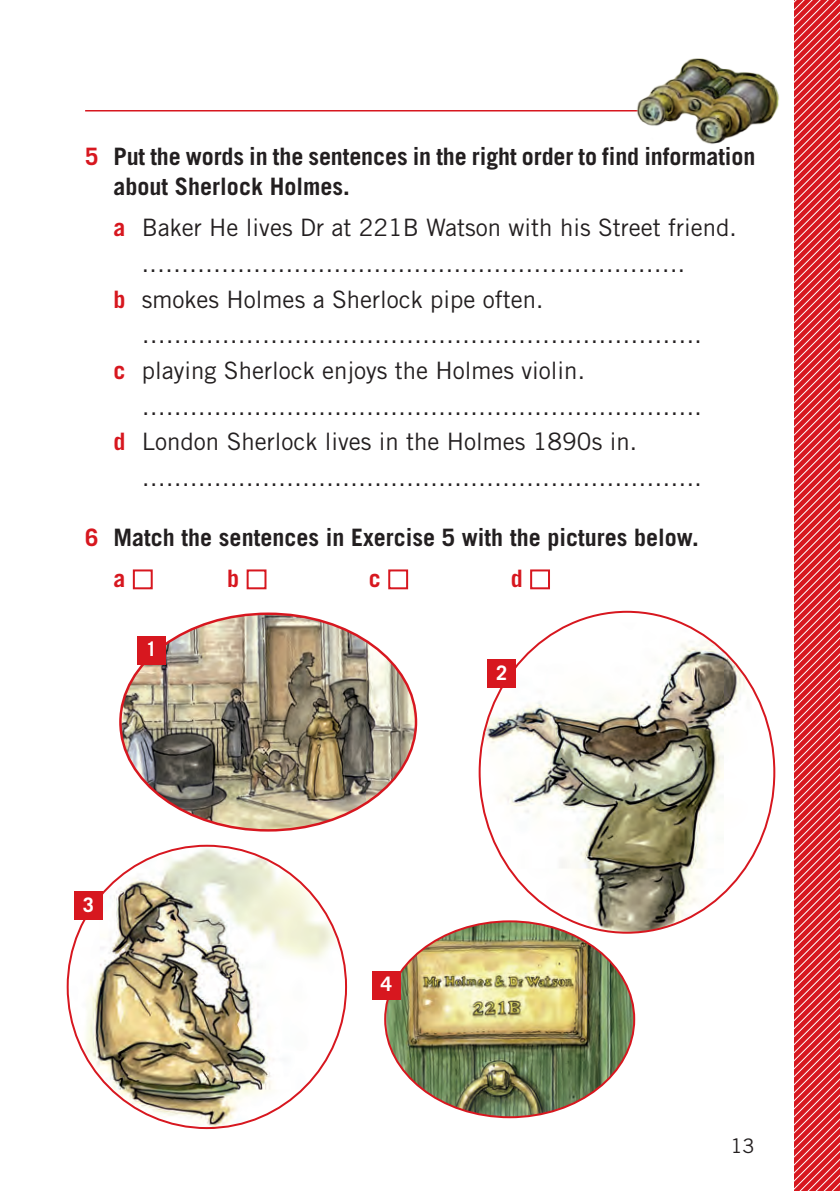
<style>
.page{position:relative;width:840px;height:1191px;background:#fff}
.page>*{position:absolute;margin:0;border:0;box-sizing:border-box;transform-origin:0 0}
.Normale{font:24px "Trade Gothic LT Std";color:#231f20}
.Normale-2{font:700 24px/30px "Trade Gothic LT Std";color:#231f20}
.Normale-3{font:700 24px "Trade Gothic LT Std";color:#d7171f}
.t1{font:700 20px "Trade Gothic LT Std";color:#fff}
.t2{font:20px "Trade Gothic LT Std";color:#231f20}
.s1{color:#d7171f}
.s2{font-weight:700;color:#d7171f}
</style>
<div class="page">
<img style="left:481px;top:622px;width:292px;height:310px">
<div style="left:133px;top:569px;width:20px;height:20px;background:#fff;border:2px solid #d7171f"></div>
<div style="left:246px;top:569px;width:20px;height:20px;background:#fff;border:2px solid #d7171f"></div>
<div style="left:388px;top:569px;width:20px;height:20px;background:#fff;border:2px solid #d7171f"></div>
<div style="left:530px;top:569px;width:19px;height:20px;background:#fff;border:2px solid #d7171f"></div>
<img style="left:385px;top:921px;width:249px;height:196px">
<img style="left:68px;top:847px;width:278px;height:281px">
<img style="left:120px;top:615px;width:296px;height:215px">
<div style="left:137px;top:636px;width:29px;height:28px;background:#d7171f"></div>
<div style="left:487px;top:660px;width:28px;height:28px;background:#d7171f"></div>
<div style="left:74px;top:891px;width:29px;height:29px;background:#d7171f"></div>
<div style="left:372px;top:971px;width:28px;height:28px;background:#d7171f"></div>
<svg style="left:794px;top:0;width:45px;height:1191px;background:#dd3f46"></svg>
<hr style="left:85px;top:110px;width:669px;height:1px;background:#d7171f">
<img style="left:627px;top:58px;width:152px;height:86px">
<p class="Normale-2" style="left:113px;top:141px;width:643px;text-indent:-28px"><span class="s1">5</span> Put the words in the sentences in the right order to find information about Sherlock Holmes.</p>
<p class="Normale" style="left:113px;top:213px;width:624px"><span class="s2">a</span> Baker He lives Dr at 221B Watson with his Street friend.</p>
<p class="Normale" style="left:142px;top:249px;width:544px">.………………………………………………………….</p>
<p class="Normale" style="left:113px;top:284px;width:431px"><span class="s2">b</span> smokes Holmes a Sherlock pipe often.</p>
<p class="Normale" style="left:142px;top:320px;width:561px">…………………………………………………………….</p>
<p class="Normale" style="left:113px;top:356px;width:472px"><span class="s2">c</span> playing Sherlock enjoys the Holmes violin.</p>
<p class="Normale" style="left:142px;top:391px;width:561px">…………………………………………………………….</p>
<p class="Normale" style="left:113px;top:427px;width:524px"><span class="s2">d</span> London Sherlock lives in the Holmes 1890s in.</p>
<p class="Normale" style="left:142px;top:463px;width:561px">…………………………………………………………….</p>
<p class="Normale-2" style="left:85px;top:522px;width:614px"><span class="s1">6</span> Match the sentences in Exercise 5 with the pictures below.</p>
<p class="Normale-3" style="left:113px;top:564px;width:13px">a</p>
<p class="Normale-3" style="left:227px;top:564px;width:13px">b</p>
<p class="Normale-3" style="left:369px;top:564px;width:13px">c</p>
<p class="Normale-3" style="left:510px;top:564px;width:13px">d</p>
<p class="t1" style="left:146px;top:637px;width:13px">1</p>
<p class="t1" style="left:83px;top:892px;width:13px">3</p>
<p class="t1" style="left:496px;top:660px;width:13px">2</p>
<p class="t1" style="left:381px;top:971px;width:13px">4</p>
<p class="t2" style="left:730px;top:1134px;width:26px">13</p>
</div>
